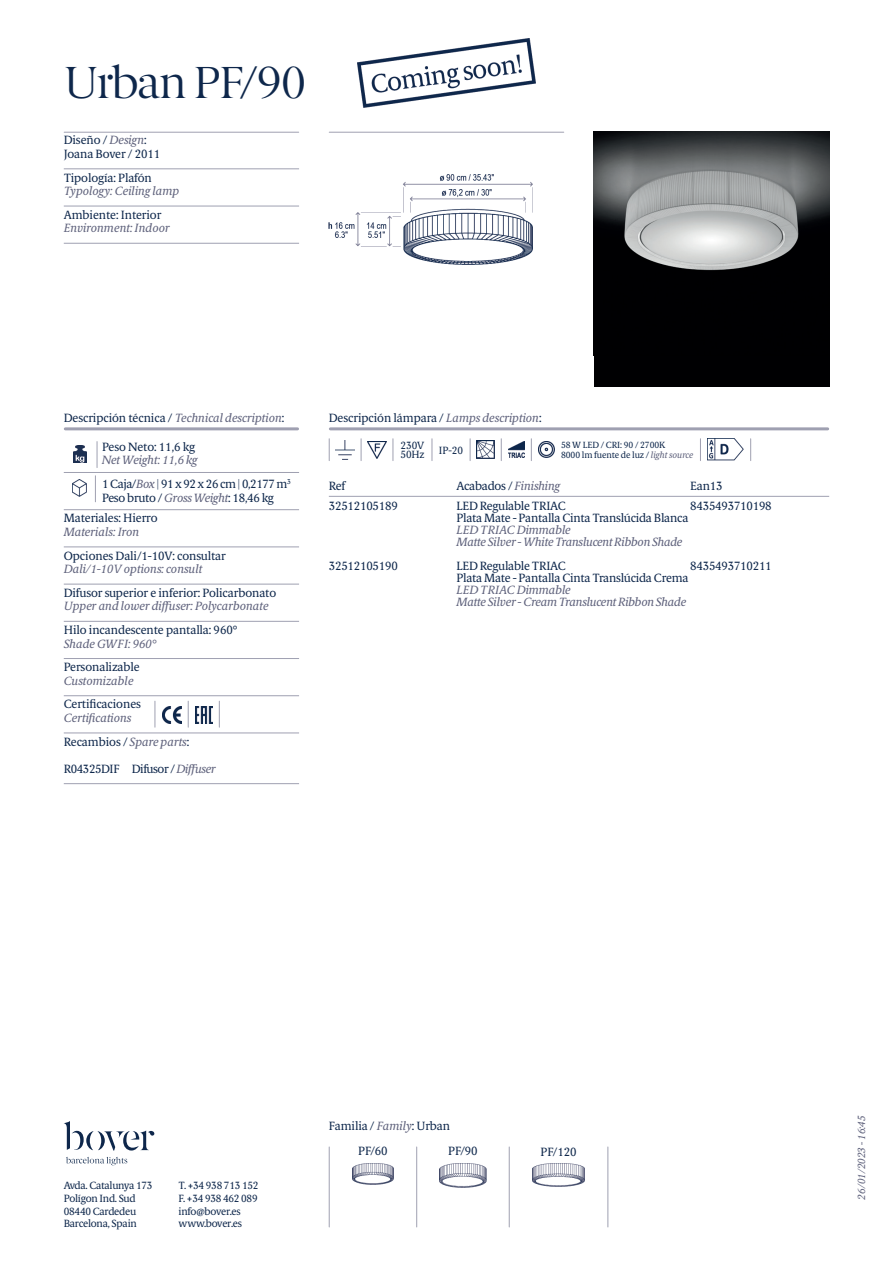
<style>
.page{position:relative;width:893px;height:1263px;background:#fff}
.page>*{position:absolute;margin:0;border:0;box-sizing:border-box;transform-origin:0 0}
.t1{font:45px "Berlingske Serif";letter-spacing:-.03em;color:#0e274b}
.t2{font:12px/13.5px "Berlingske Serif Tx";letter-spacing:-.02em;color:#0e274b}
.t3{font:italic 12px/12px "Berlingske Serif Tx";letter-spacing:-.02em;color:#5f627c}
.t4{font:10.5px/12.8px "Berlingske Serif Tx";letter-spacing:-.025em;color:#0e274b}
.t5{font:italic 10.5px "Berlingske Serif Tx";letter-spacing:-.01em;color:#5f627c}
.t6{font:9px/10.8px "Berlingske Serif Tx";letter-spacing:-.01em;color:#0e274b}
.s1{font-style:italic;color:#5f627c}
.s2{font-style:normal;color:#0e274b}
</style>
<div class="page">
<hr style="left:64px;top:168px;width:235px;height:1px;background:#9fa0b1">
<hr style="left:64px;top:206px;width:235px;height:1px;background:#9fa0b1">
<hr style="left:64px;top:243px;width:235px;height:1px;background:#9fa0b1">
<hr style="left:64px;top:132px;width:235px;height:1px;background:#9fa0b1">
<hr style="left:329px;top:132px;width:235px;height:1px;background:#9fa0b1">
<hr style="left:64px;top:472px;width:235px;height:1px;background:#9fa0b1">
<hr style="left:64px;top:509px;width:235px;height:1px;background:#9fa0b1">
<hr style="left:64px;top:546px;width:235px;height:1px;background:#9fa0b1">
<hr style="left:64px;top:584px;width:235px;height:1px;background:#9fa0b1">
<hr style="left:64px;top:621px;width:235px;height:1px;background:#9fa0b1">
<hr style="left:64px;top:658px;width:235px;height:1px;background:#9fa0b1">
<hr style="left:64px;top:695px;width:235px;height:1px;background:#9fa0b1">
<hr style="left:64px;top:732px;width:235px;height:1px;background:#9fa0b1">
<hr style="left:64px;top:783px;width:235px;height:1px;background:#9fa0b1">
<img style="left:74px;top:446px;width:13px;height:17px">
<svg style="left:97px;top:442px;width:1px;height:26px"></svg>
<img style="left:72px;top:480px;width:15px;height:17px">
<svg style="left:95px;top:476px;width:1px;height:26px"></svg>
<svg style="left:155px;top:701px;width:1px;height:26px"></svg>
<img style="left:162px;top:706px;width:19px;height:17px">
<svg style="left:188px;top:701px;width:1px;height:26px"></svg>
<img style="left:195px;top:706px;width:17px;height:17px">
<svg style="left:219px;top:701px;width:1px;height:26px"></svg>
<hr style="left:65px;top:427px;width:233px;height:3px;background:#9fa0b1">
<hr style="left:330px;top:427px;width:498px;height:3px;background:#9fa0b1">
<img style="left:477px;top:441px;width:17px;height:17px">
<svg style="left:470px;top:439px;width:1px;height:22px"></svg>
<svg style="left:432px;top:439px;width:1px;height:22px"></svg>
<svg style="left:393px;top:439px;width:1px;height:22px"></svg>
<svg style="left:329px;top:439px;width:1px;height:22px"></svg>
<svg style="left:361px;top:439px;width:1px;height:22px"></svg>
<img style="left:368px;top:441px;width:18px;height:17px">
<img style="left:336px;top:440px;width:18px;height:19px">
<svg style="left:501px;top:439px;width:1px;height:22px"></svg>
<svg style="left:700px;top:439px;width:1px;height:22px"></svg>
<svg style="left:750px;top:439px;width:1px;height:22px"></svg>
<img style="left:538px;top:441px;width:17px;height:17px">
<img style="left:508px;top:442px;width:17px;height:16px">
<svg style="left:531px;top:439px;width:1px;height:22px"></svg>
<img style="left:329px;top:174px;width:203px;height:90px">
<hr style="left:329px;top:1147px;width:1px;height:80px;background:#9fa0b1">
<hr style="left:416px;top:1147px;width:1px;height:80px;background:#9fa0b1">
<hr style="left:509px;top:1147px;width:1px;height:80px;background:#9fa0b1">
<hr style="left:607px;top:1147px;width:1px;height:80px;background:#9fa0b1">
<img style="left:352px;top:1163px;width:41px;height:22px">
<img style="left:440px;top:1163px;width:46px;height:24px">
<img style="left:532px;top:1163px;width:53px;height:23px">
<img style="left:707px;top:439px;width:37px;height:21px">
<img style="left:358px;top:38px;width:177px;height:69px">
<div style="left:594px;top:132px;width:235px;height:255px;background:#000002"></div>
<img style="left:594px;top:132px;width:235px;height:139px">
<svg style="left:66px;top:1157px;width:61px;height:8px"></svg>
<svg style="left:64px;top:1121px;width:90px;height:29px"></svg>
<hr style="left:329px;top:496px;width:500px;height:1px;background:#9fa0b1">
<h1 class="t1" style="left:64px;top:53px;width:244px">Urban PF/90</h1>
<p class="t2" style="left:64px;top:133px;width:98px">Diseño / <span class="s1">Design</span>:<br>Joana Bover / 2011</p>
<p class="t2" style="left:64px;top:171px;width:90px">Tipología: Plafón</p>
<p class="t3" style="left:64px;top:185px;width:117px">Typology: Ceiling lamp</p>
<p class="t2" style="left:64px;top:208px;width:99px">Ambiente: Interior</p>
<p class="t3" style="left:64px;top:222px;width:108px">Environment: Indoor</p>
<p class="t2" style="left:64px;top:411px;width:222px">Descripción técnica / <span class="s1">Technical description</span>:</p>
<p class="t2" style="left:329px;top:411px;width:214px">Descripción lámpara / <span class="s1">Lamps description</span>:</p>
<p class="t4" style="left:439px;top:444px;width:26px">IP-20</p>
<p class="t6" style="left:561px;top:439px;width:134px">58 W LED / CRI: 90 / 2700K<br>8000 lm fuente de luz / <span class="s1">light source</span></p>
<p class="t4" style="left:400px;top:441px;width:26px;line-height:9px">230V<br>50Hz</p>
<p class="t2" style="left:102px;top:440px;width:94px">Peso Neto: 11,6 kg</p>
<p class="t2" style="left:102px;top:448px;width:190px;line-height:23.7px"><span class="s1">Net Weight: 11,6 kg<br></span>1 Caja/<span class="s1">Box</span> | 91 x 92 x 26 cm | 0,2177 m<sup>3</sup></p>
<p class="t2" style="left:64px;top:487px;width:212px;line-height:20.7px;text-indent:38px">Peso bruto / <span class="s1">Gross Weight</span>: 18,46 kg<br>Materiales: Hierro</p>
<p class="t3" style="left:64px;top:526px;width:77px">Materials: Iron</p>
<p class="t2" style="left:64px;top:549px;width:164px">Opciones Dali/1-10V: consultar</p>
<p class="t3" style="left:64px;top:563px;width:140px">Dali/1-10V options: consult</p>
<p class="t2" style="left:64px;top:586px;width:214px">Difusor superior e inferior: Policarbonato</p>
<p class="t3" style="left:64px;top:600px;width:206px">Upper and lower diffuser: Polycarbonate</p>
<p class="t2" style="left:64px;top:623px;width:175px">Hilo incandescente pantalla: 960°</p>
<p class="t3" style="left:64px;top:637px;width:95px">Shade GWFI: 960°</p>
<p class="t2" style="left:64px;top:660px;width:78px">Personalizable</p>
<p class="t3" style="left:64px;top:674px;width:71px">Customizable</p>
<p class="t2" style="left:64px;top:697px;width:79px">Certificaciones</p>
<p class="t3" style="left:64px;top:706px;width:127px;line-height:23.7px">Certifications<br><span class="s2">Recambios /</span> Spare parts<span class="s2">:</span></p>
<p class="t2" style="left:64px;top:762px;width:154px">R04325DIF Difusor / <span class="s1">Diffuser</span></p>
<p class="t2" style="left:329px;top:479px;width:18px">Ref</p>
<p class="t2" style="left:456px;top:479px;width:105px">Acabados / <span class="s1">Finishing</span></p>
<p class="t2" style="left:690px;top:479px;width:34px">Ean13</p>
<p class="t2" style="left:329px;top:499px;width:71px">32512105189</p>
<p class="t2" style="left:456px;top:499px;width:111px">LED Regulable TRIAC</p>
<p class="t2" style="left:690px;top:499px;width:83px">8435493710198</p>
<p class="t2" style="left:456px;top:511px;width:233px">Plata Mate - Pantalla Cinta Translúcida Blanca</p>
<p class="t3" style="left:456px;top:524px;width:228px">LED TRIAC Dimmable<br>Matte Silver - White Translucent Ribbon Shade</p>
<p class="t2" style="left:329px;top:559px;width:71px">32512105190</p>
<p class="t2" style="left:456px;top:559px;width:111px">LED Regulable TRIAC</p>
<p class="t2" style="left:690px;top:559px;width:83px">8435493710211</p>
<p class="t2" style="left:456px;top:571px;width:234px">Plata Mate - Pantalla Cinta Translúcida Crema</p>
<p class="t3" style="left:456px;top:584px;width:232px">LED TRIAC Dimmable<br>Matte Silver - Cream Translucent Ribbon Shade</p>
<p class="t4" style="left:64px;top:1179px;width:90px">Avda. Catalunya 173<br>Polígon Ind. Sud<br>08440 Cardedeu<br>Barcelona, Spain</p>
<p class="t4" style="left:179px;top:1179px;width:81px">T. +34 938 713 152<br>F. +34 938 462 089 info@bover.es www.bover.es</p>
<p class="t2" style="left:358px;top:1114px;width:94px;line-height:24.5px;text-indent:-29px">Familia / <span class="s1">Family</span>: Urban<br>PF/60</p>
<p class="t2" style="left:448px;top:1143px;width:31px">PF/90</p>
<p class="t2" style="left:540px;top:1145px;width:38px">PF/120</p>
<p class="t5" style="left:854px;top:1199px;width:86px;rotate:-90deg">26/01/2023 - 16:45</p>
</div>
